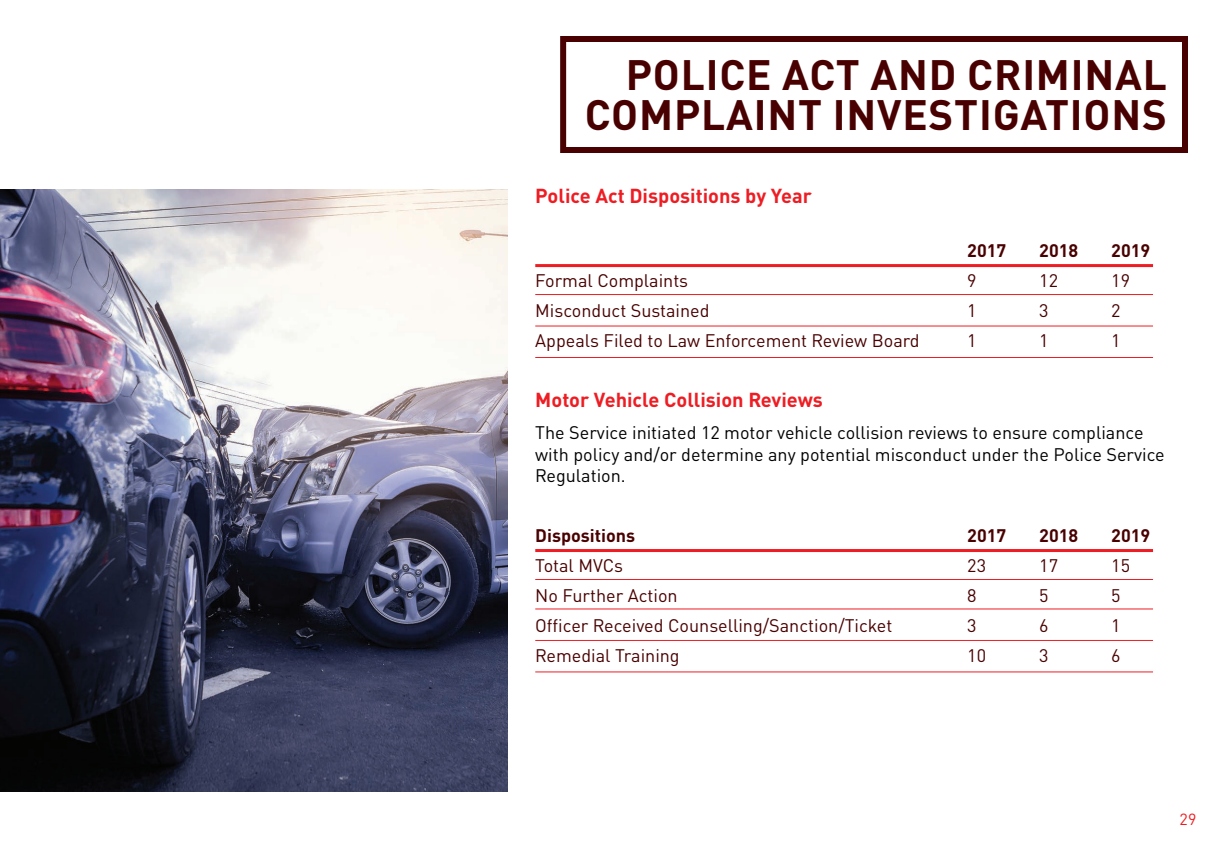
<style>
.page{position:relative;width:1224px;height:864px;background:#fff}
.page>*{position:absolute;margin:0;border:0;box-sizing:border-box;transform-origin:0 0}
.t1{font:700 42px "DIN Pro";letter-spacing:.02em;color:#490000}
.t2{font:700 20px "DIN Pro";color:#ee1d23}
.t3{font:18px "DIN Pro";color:#490000}
.t4{font:18px/21.6px "DIN Pro";color:#000}
.t5{font:700 18px "DIN Pro";color:#490000}
.t6{font:16px "DIN Pro";color:#ee1d23}
</style>
<div class="page">
<hr style="left:535px;top:357px;width:618px;height:1px;background:#ee1d23">
<hr style="left:535px;top:640px;width:618px;height:1px;background:#ee1d23">
<hr style="left:535px;top:672px;width:618px;height:1px;background:#ee1d23">
<hr style="left:535px;top:294px;width:618px;height:1px;background:#ee1d23">
<hr style="left:535px;top:579px;width:618px;height:1px;background:#ee1d23">
<hr style="left:535px;top:326px;width:618px;height:1px;background:#ee1d23">
<hr style="left:535px;top:609px;width:618px;height:1px;background:#ee1d23">
<hr style="left:535px;top:264px;width:618px;height:3px;background:#ee1d23">
<hr style="left:535px;top:549px;width:618px;height:3px;background:#ee1d23">
<img style="left:0;top:189px;width:508px;height:603px">
<div style="left:560px;top:36px;width:628px;height:117px;border:6px solid #490000"></div>
<p class="t1" style="left:626px;top:40px;width:543px">POLICE ACT AND CRIMINAL</p>
<p class="t1" style="left:585px;top:80px;width:584px">COMPLAINT INVESTIGATIONS</p>
<p class="t2" style="left:535px;top:179px;width:278px">Police Act Dispositions by Year</p>
<p class="t5" style="left:967px;top:236px;width:41px">2017</p>
<p class="t5" style="left:1039px;top:236px;width:41px">2018</p>
<p class="t5" style="left:1111px;top:236px;width:41px">2019</p>
<p class="t3" style="left:535px;top:267px;width:154px">Formal Complaints</p>
<p class="t3" style="left:967px;top:267px;width:11px">9</p>
<p class="t3" style="left:1039px;top:267px;width:20px">12</p>
<p class="t3" style="left:1111px;top:267px;width:20px">19</p>
<p class="t3" style="left:535px;top:297px;width:176px">Misconduct Sustained</p>
<p class="t3" style="left:967px;top:297px;width:11px">1</p>
<p class="t3" style="left:1039px;top:297px;width:11px">3</p>
<p class="t3" style="left:1111px;top:297px;width:11px">2</p>
<p class="t3" style="left:535px;top:327px;width:386px">Appeals Filed to Law Enforcement Review Board</p>
<p class="t3" style="left:967px;top:327px;width:11px">1</p>
<p class="t3" style="left:1039px;top:327px;width:11px">1</p>
<p class="t3" style="left:1111px;top:327px;width:11px">1</p>
<p class="t2" style="left:535px;top:383px;width:289px">Motor Vehicle Collision Reviews</p>
<p class="t4" style="left:535px;top:420px;width:631px">The Service initiated 12 motor vehicle collision reviews to ensure compliance with policy and/or determine any potential misconduct under the Police Service<br>Regulation.</p>
<p class="t5" style="left:535px;top:521px;width:102px">Dispositions</p>
<p class="t5" style="left:967px;top:521px;width:41px">2017</p>
<p class="t5" style="left:1039px;top:521px;width:41px">2018</p>
<p class="t5" style="left:1111px;top:521px;width:41px">2019</p>
<p class="t3" style="left:535px;top:552px;width:89px">Total MVCs</p>
<p class="t3" style="left:967px;top:552px;width:20px">23</p>
<p class="t3" style="left:1039px;top:552px;width:20px">17</p>
<p class="t3" style="left:1111px;top:552px;width:20px">15</p>
<p class="t3" style="left:535px;top:582px;width:144px">No Further Action</p>
<p class="t3" style="left:967px;top:582px;width:11px">8</p>
<p class="t3" style="left:1039px;top:582px;width:11px">5</p>
<p class="t3" style="left:1111px;top:582px;width:11px">5</p>
<p class="t3" style="left:535px;top:612px;width:359px">Officer Received Counselling/Sanction/Ticket</p>
<p class="t3" style="left:967px;top:612px;width:11px">3</p>
<p class="t3" style="left:1039px;top:612px;width:11px">6</p>
<p class="t3" style="left:1111px;top:612px;width:11px">1</p>
<p class="t3" style="left:535px;top:642px;width:146px">Remedial Training</p>
<p class="t3" style="left:967px;top:642px;width:20px">10</p>
<p class="t3" style="left:1039px;top:642px;width:11px">3</p>
<p class="t3" style="left:1111px;top:642px;width:11px">6</p>
<p class="t6" style="left:1180px;top:807px;width:18px">29</p>
</div>
